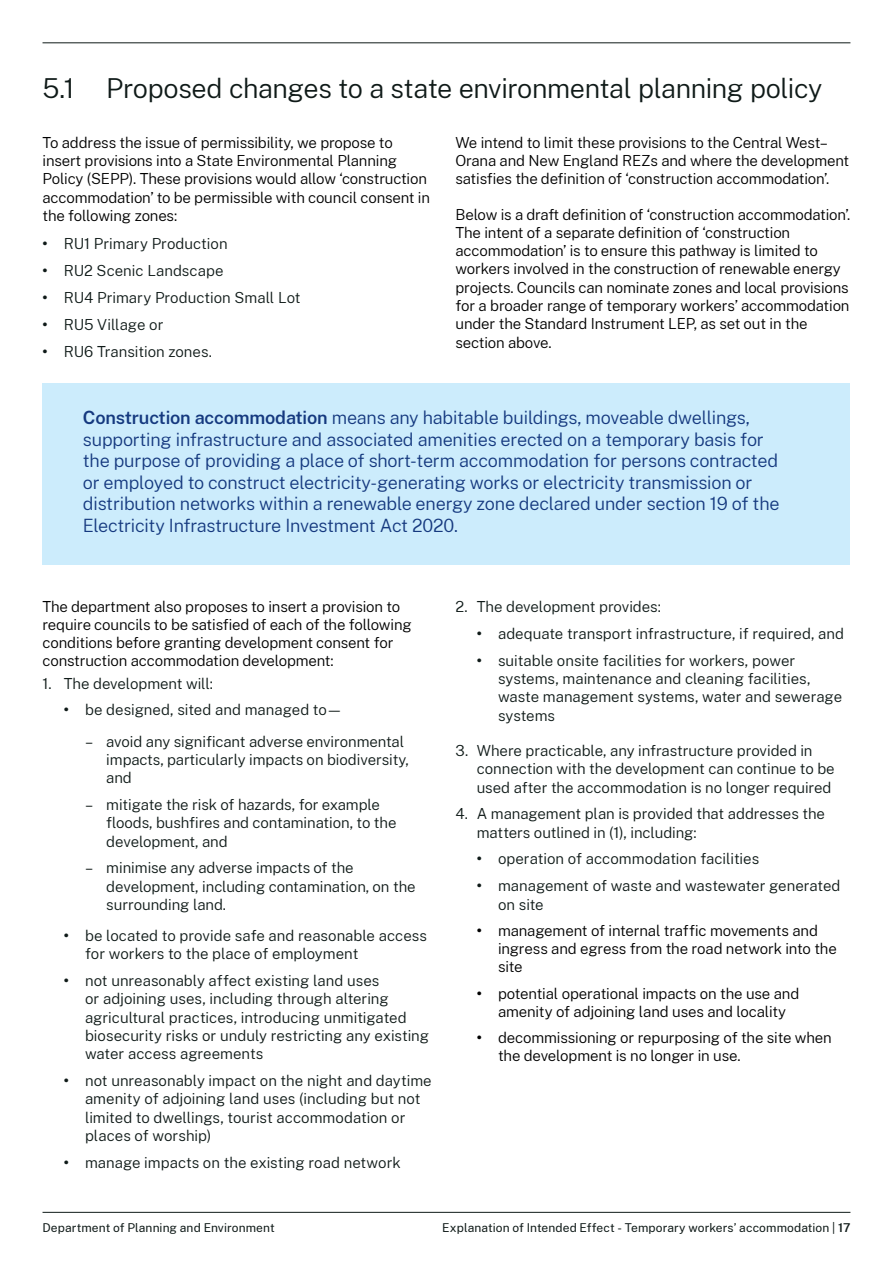
<style>
.page{position:relative;width:893px;height:1263px;background:#fff}
.page>*{position:absolute;margin:0;border:0;box-sizing:border-box;transform-origin:0 0}
.Heading_2__H2{font:300 27px "Public Sans";letter-spacing:-.015em;color:#0f1a18}
.Body{font:300 18px/21.6px "Public Sans";letter-spacing:-.01em;color:#15397f}
.Body-2{font:300 15px/18.3px "Public Sans";letter-spacing:-.01em;color:#000}
.Level_1_bullet{font:300 15px/18.3px "Public Sans";color:#0f1a18}
.Level_2_bullet{font:300 15px/18.3px "Public Sans";letter-spacing:-.005em;color:#0f1a18}
.Level_1_numbered_bullet{font:300 15px/18.3px "Public Sans";letter-spacing:-.005em;color:#0f1a18}
.Level_1_bullet-2{font:300 15px/18px "Public Sans";letter-spacing:-.01em;color:#000}
.t1{font:12px "Public Sans";letter-spacing:.01em;color:#0f1a18}
.s1{font-weight:700}
.s2{font-weight:600}
</style>
<div class="page">
<hr style="left:43px;top:43px;width:807px;height:1px;background:#0f1a18">
<div style="left:43px;top:383px;width:807px;height:181px;background:#ccecfc"></div>
<hr style="left:43px;top:1212px;width:807px;height:1px;background:#0f1a18">
<h2 class="Heading_2__H2" style="left:43px;top:69px;width:781px">5.1 Proposed changes to a state environmental planning policy</h2>
<p class="Body-2" style="left:43px;top:132px;width:389px">To address the issue of permissibility, we propose to insert provisions into a State Environmental Planning Policy (SEPP). These provisions would allow ‘construction accommodation’ to be permissible with council consent in the following zones:</p>
<p class="Level_1_bullet" style="left:43px;top:234px;width:187px"><span class="s1">•</span> RU1 Primary Production</p>
<p class="Level_1_bullet" style="left:43px;top:261px;width:182px"><span class="s1">•</span> RU2 Scenic Landscape</p>
<p class="Level_1_bullet" style="left:43px;top:288px;width:260px"><span class="s1">•</span> RU4 Primary Production Small Lot</p>
<p class="Level_1_bullet" style="left:43px;top:314px;width:122px"><span class="s1">•</span> RU5 Village or</p>
<p class="Level_1_bullet" style="left:43px;top:341px;width:171px"><span class="s1">•</span> RU6 Transition zones.</p>
<p class="Body-2" style="left:455px;top:132px;width:395px">We intend to limit these provisions to the Central West–<br>Orana and New England REZs and where the development satisfies the definition of ‘construction accommodation’.</p>
<p class="Body-2" style="left:455px;top:204px;width:396px">Below is a draft definition of ‘construction accommodation’.<br>The intent of a separate definition of ‘construction accommodation’ is to ensure this pathway is limited to workers involved in the construction of renewable energy projects. Councils can nominate zones and local provisions for a broader range of temporary workers’ accommodation under the Standard Instrument LEP, as set out in the section above.</p>
<p class="Body" style="left:83px;top:406px;width:698px"><span class="s2">Construction accommodation</span> means any habitable buildings, moveable dwellings, supporting infrastructure and associated amenities erected on a temporary basis for the purpose of providing a place of short-term accommodation for persons contracted or employed to construct electricity-generating works or electricity transmission or distribution networks within a renewable energy zone declared under section 19 of the Electricity Infrastructure Investment Act 2020.</p>
<p class="Body-2" style="left:43px;top:597px;width:371px">The department also proposes to insert a provision to require councils to be satisfied of each of the following conditions before granting development consent for construction accommodation development:</p>
<p class="Level_1_numbered_bullet" style="left:43px;top:673px;width:172px">1. The development will:</p>
<p class="Level_1_bullet" style="left:64px;top:700px;width:281px"><span class="s1">•</span> be designed, sited and managed to—</p>
<p class="Level_2_bullet" style="left:106px;top:731px;width:304px;text-indent:-21px">– avoid any significant adverse environmental impacts, particularly impacts on biodiversity, and</p>
<p class="Level_2_bullet" style="left:106px;top:795px;width:292px;text-indent:-21px">– mitigate the risk of hazards, for example floods, bushfires and contamination, to the development, and</p>
<p class="Level_2_bullet" style="left:106px;top:858px;width:311px;text-indent:-21px">– minimise any adverse impacts of the development, including contamination, on the surrounding land.</p>
<p class="Level_1_bullet" style="left:85px;top:926px;width:344px;text-indent:-21px"><span class="s1">•</span> be located to provide safe and reasonable access for workers to the place of employment</p>
<p class="Level_1_bullet" style="left:85px;top:971px;width:346px;text-indent:-21px"><span class="s1">•</span> not unreasonably affect existing land uses<br>or adjoining uses, including through altering agricultural practices, introducing unmitigated biosecurity risks or unduly restricting any existing water access agreements</p>
<p class="Level_1_bullet" style="left:85px;top:1071px;width:348px;text-indent:-21px"><span class="s1">•</span> not unreasonably impact on the night and daytime amenity of adjoining land uses (including but not limited to dwellings, tourist accommodation or places of worship)</p>
<p class="Level_1_bullet" style="left:64px;top:1152px;width:338px"><span class="s1">•</span> manage impacts on the existing road network</p>
<p class="Level_1_numbered_bullet" style="left:455px;top:597px;width:207px">2. The development provides:</p>
<p class="Level_1_bullet" style="left:477px;top:624px;width:369px"><span class="s1">•</span> adequate transport infrastructure, if required, and</p>
<p class="Level_1_bullet" style="left:498px;top:650px;width:346px;text-indent:-21px"><span class="s1">•</span> suitable onsite facilities for workers, power systems, maintenance and cleaning facilities, waste management systems, water and sewerage systems</p>
<p class="Level_1_numbered_bullet" style="left:477px;top:741px;width:359px;text-indent:-21px">3. Where practicable, any infrastructure provided in connection with the development can continue to be used after the accommodation is no longer required</p>
<p class="Level_1_numbered_bullet" style="left:477px;top:804px;width:350px;text-indent:-21px">4. A management plan is provided that addresses the matters outlined in (1), including:</p>
<p class="Level_1_bullet" style="left:477px;top:849px;width:284px"><span class="s1">•</span> operation of accommodation facilities</p>
<p class="Level_1_bullet" style="left:498px;top:876px;width:344px;text-indent:-21px"><span class="s1">•</span> management of waste and wastewater generated on site</p>
<p class="Level_1_bullet-2" style="left:498px;top:921px;width:340px;text-indent:-21px"><span class="s1">•</span> management of internal traffic movements and ingress and egress from the road network into the site</p>
<p class="Level_1_bullet-2" style="left:477px;top:983px;width:324px;text-align:center"><span class="s1">•</span> potential operational impacts on the use and amenity of adjoining land uses and locality</p>
<p class="Level_1_bullet-2" style="left:498px;top:1028px;width:335px;text-indent:-21px"><span class="s1">•</span> decommissioning or repurposing of the site when the development is no longer in use.</p>
<p class="t1" style="left:43px;top:1219px;width:234px">Department of Planning and Environment</p>
<p class="t1" style="left:442px;top:1219px;width:410px">Explanation of Intended Effect - Temporary workers’ accommodation | <span class="s2">17</span></p>
</div>
